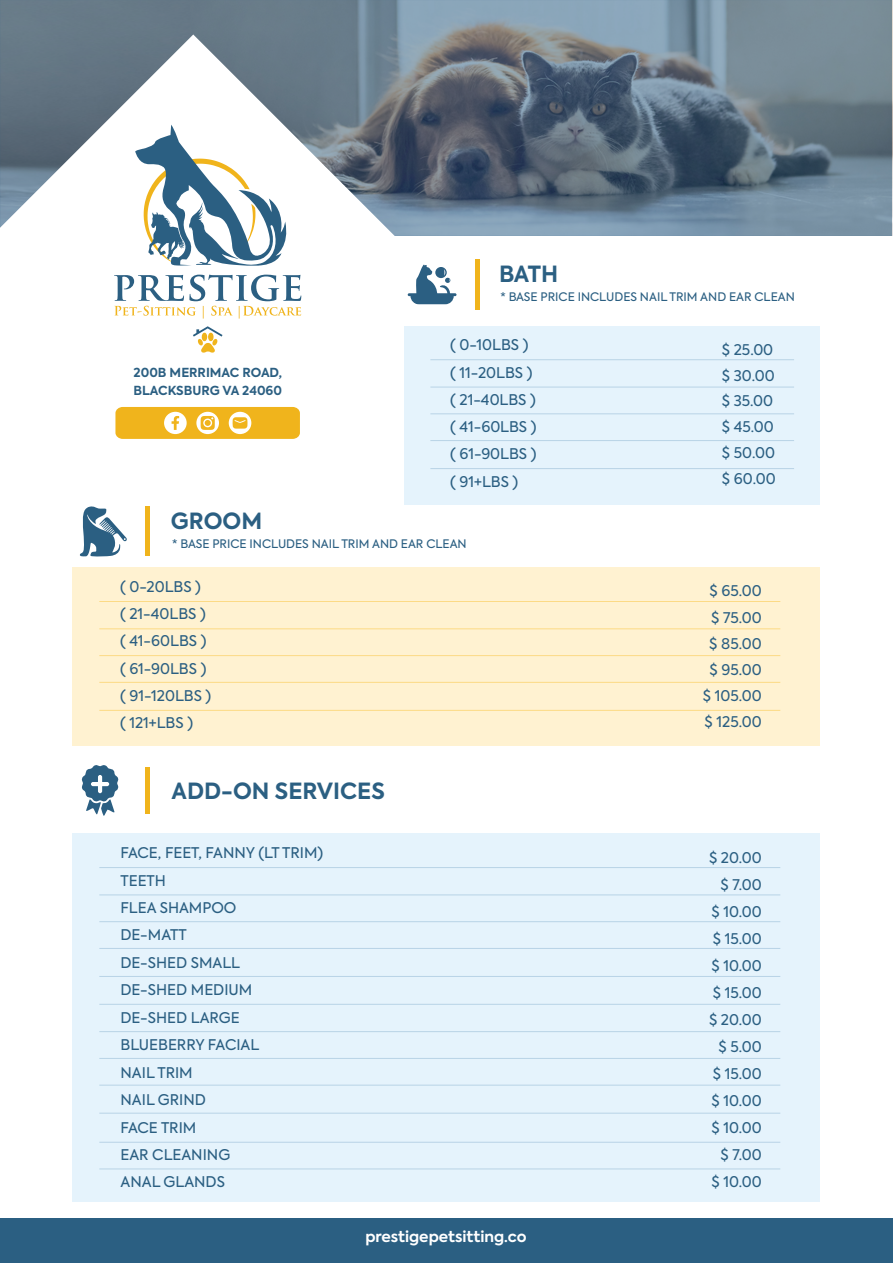
<style>
.page{position:relative;width:893px;height:1263px;background:#fff}
.page>*{position:absolute;margin:0;border:0;box-sizing:border-box;transform-origin:0 0}
.t1{font:700 22.2px "Axiforma";color:#2b5f82}
.t2{font:700 15px "Axiforma";color:#fff}
.t3{font:14.7px/27.2px "Axiforma";color:#2b5f82}
.t4{font:700 12.45px/17.4px "Axiforma";color:#2b5f82}
.t5{font:11.7px "Axiforma";color:#2b5f82}
</style>
<div class="page">
<img style="left:1px;top:0;width:891px;height:235px">
<svg style="left:0;top:35px;width:416px;height:444px"></svg>
<div style="left:0;top:1219px;width:893px;height:44px;background:#2b5f82"></div>
<svg style="left:193px;top:326px;width:30px;height:27px"></svg>
<svg style="left:135px;top:125px;width:155px;height:141px"></svg>
<svg style="left:114px;top:275px;width:187px;height:44px"></svg>
<svg style="left:115px;top:407px;width:185px;height:32px;background:#f2bf3e"></svg>
<div style="left:475px;top:259px;width:5px;height:51px;background:#f0b41c"></div>
<div style="left:405px;top:326px;width:415px;height:178px;background:#e5f3fc"></div>
<hr style="left:430px;top:359px;width:364px;height:1px;background:#b8d3e6">
<hr style="left:430px;top:387px;width:364px;height:1px;background:#b8d3e6">
<hr style="left:430px;top:413px;width:364px;height:1px;background:#b8d3e6">
<hr style="left:430px;top:440px;width:364px;height:1px;background:#b8d3e6">
<hr style="left:430px;top:468px;width:364px;height:1px;background:#b8d3e6">
<div style="left:145px;top:506px;width:5px;height:50px;background:#f0b41c"></div>
<div style="left:72px;top:568px;width:748px;height:178px;background:#fff2d1"></div>
<hr style="left:99px;top:601px;width:681px;height:1px;background:#fcda85">
<hr style="left:99px;top:628px;width:681px;height:1px;background:#fcda85">
<hr style="left:99px;top:655px;width:681px;height:1px;background:#fcda85">
<hr style="left:99px;top:682px;width:681px;height:1px;background:#fcda85">
<hr style="left:99px;top:710px;width:681px;height:1px;background:#fcda85">
<div style="left:145px;top:767px;width:5px;height:47px;background:#f0b41c"></div>
<div style="left:72px;top:834px;width:748px;height:368px;background:#e5f3fc"></div>
<hr style="left:99px;top:867px;width:681px;height:1px;background:#b8d3e6">
<hr style="left:99px;top:894px;width:681px;height:1px;background:#b8d3e6">
<hr style="left:99px;top:921px;width:681px;height:1px;background:#b8d3e6">
<hr style="left:99px;top:948px;width:681px;height:1px;background:#b8d3e6">
<hr style="left:99px;top:976px;width:681px;height:1px;background:#b8d3e6">
<hr style="left:99px;top:1004px;width:681px;height:1px;background:#b8d3e6">
<hr style="left:99px;top:1031px;width:681px;height:1px;background:#b8d3e6">
<hr style="left:99px;top:1058px;width:681px;height:1px;background:#b8d3e6">
<hr style="left:99px;top:1085px;width:681px;height:1px;background:#b8d3e6">
<hr style="left:99px;top:1113px;width:681px;height:1px;background:#b8d3e6">
<hr style="left:99px;top:1142px;width:681px;height:1px;background:#b8d3e6">
<svg style="left:408px;top:265px;width:48px;height:39px"></svg>
<svg style="left:80px;top:506px;width:47px;height:51px"></svg>
<svg style="left:81px;top:765px;width:38px;height:51px"></svg>
<hr style="left:99px;top:1168px;width:681px;height:1px;background:#b8d3e6">
<p class="t4" style="left:134px;top:365px;width:150px">200B MERRIMAC ROAD,<br>BLACKSBURG VA 24060</p>
<h1 class="t1" style="left:499px;top:265px;width:61px">BATH</h1>
<p class="t5" style="left:500px;top:292px;width:296px">* BASE PRICE INCLUDES NAIL TRIM AND EAR CLEAN</p>
<p class="t3" style="left:450px;top:333px;width:88px">( 0-10LBS ) ( 11-20LBS ) ( 21-40LBS ) ( 41-60LBS ) ( 61-90LBS ) ( 91+LBS )</p>
<p class="t3" style="left:722px;top:338px;width:55px;line-height:25.8px">$ 25.00 $ 30.00 $ 35.00 $ 45.00 $ 50.00 $ 60.00</p>
<h1 class="t1" style="left:171px;top:512px;width:93px">GROOM</h1>
<p class="t5" style="left:172px;top:539px;width:296px">* BASE PRICE INCLUDES NAIL TRIM AND EAR CLEAN</p>
<p class="t3" style="left:120px;top:574px;width:93px">( 0-20LBS )<br>( 21-40LBS ) ( 41-60LBS ) ( 61-90LBS ) ( 91-120LBS ) ( 121+LBS )</p>
<p class="t3" style="left:703px;top:579px;width:60px;line-height:26.2px;text-align:center">$ 65.00 $ 75.00 $ 85.00 $ 95.00 $ 105.00 $ 125.00</p>
<h1 class="t1" style="left:172px;top:781px;width:215px">ADD-ON SERVICES</h1>
<p class="t3" style="left:121px;top:840px;width:204px">FACE, FEET, FANNY (LT TRIM)<br>TEETH<br>FLEA SHAMPOO<br>DE-MATT<br>DE-SHED SMALL<br>DE-SHED MEDIUM<br>DE-SHED LARGE<br>BLUEBERRY FACIAL<br>NAIL TRIM<br>NAIL GRIND<br>FACE TRIM<br>EAR CLEANING<br>ANAL GLANDS</p>
<p class="t3" style="left:709px;top:845px;width:54px;text-align:right">$ 20.00 $ 7.00 $ 10.00 $ 15.00 $ 10.00 $ 15.00 $ 20.00 $ 5.00 $ 15.00 $ 10.00 $ 10.00 $ 7.00 $ 10.00</p>
<p class="t2" style="left:365px;top:1230px;width:163px">prestigepetsitting.co</p>
</div>
